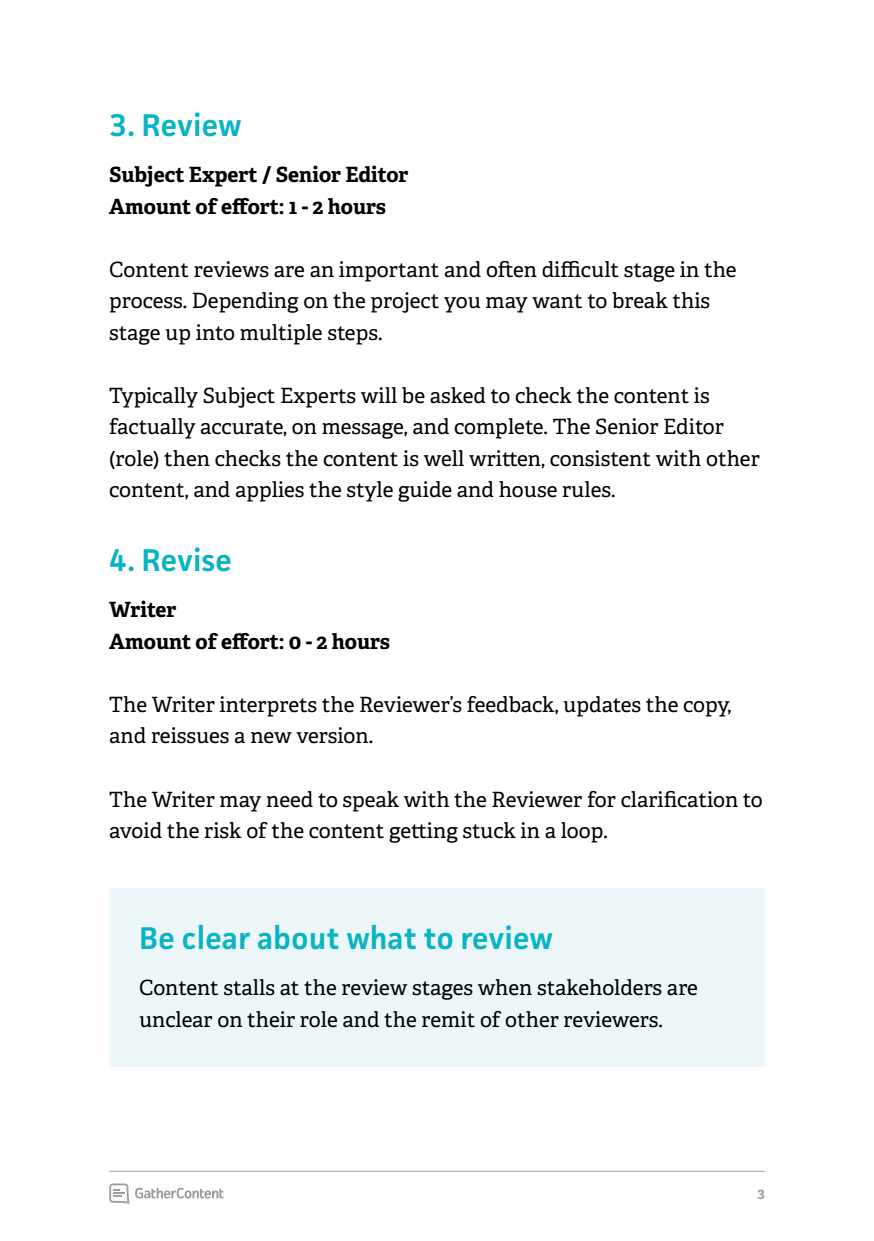
<style>
.page{position:relative;width:874px;height:1241px;background:#fff}
.page>*{position:absolute;margin:0;border:0;box-sizing:border-box;transform-origin:0 0}
.t1{font:600 31.5px "Facit";color:#06b4c4}
.t2{font:21px/31.5px "Adelle";color:#000}
.t3{font:700 21px/31.5px "Adelle";color:#000}
.t4{font:700 14px "Adelle";color:#9d9d9c}
</style>
<div class="page">
<hr style="left:109px;top:1170px;width:655px;height:1px;background:#9d9d9c">
<div style="left:109px;top:887px;width:655px;height:179px;background:#edf7f9"></div>
<svg style="left:135px;top:1187px;width:88px;height:11px"></svg>
<svg style="left:109px;top:1183px;width:20px;height:20px"></svg>
<h1 class="t1" style="left:109px;top:105px;width:134px">3. Review</h1>
<p class="t3" style="left:109px;top:158px;width:300px">Subject Expert / Senior Editor<br>Amount of effort: 1 - 2 hours</p>
<p class="t2" style="left:109px;top:253px;width:628px">Content reviews are an important and often difficult stage in the process. Depending on the project you may want to break this stage up into multiple steps.</p>
<p class="t2" style="left:109px;top:379px;width:651px">Typically Subject Experts will be asked to check the content is factually accurate, on message, and complete. The Senior Editor (role) then checks the content is well written, consistent with other content, and applies the style guide and house rules.</p>
<h1 class="t1" style="left:109px;top:540px;width:124px">4. Revise</h1>
<p class="t3" style="left:109px;top:593px;width:282px">Writer<br>Amount of effort: 0 - 2 hours</p>
<p class="t2" style="left:109px;top:687px;width:623px">The Writer interprets the Reviewer’s feedback, updates the copy, and reissues a new version.</p>
<p class="t2" style="left:109px;top:782px;width:654px">The Writer may need to speak with the Reviewer for clarification to avoid the risk of the content getting stuck in a loop.</p>
<h1 class="t1" style="left:139px;top:918px;width:415px">Be clear about what to review</h1>
<p class="t2" style="left:139px;top:971px;width:560px">Content stalls at the review stages when stakeholders are unclear on their role and the remit of other reviewers.</p>
<p class="t4" style="left:757px;top:1182px;width:9px">3</p>
</div>
